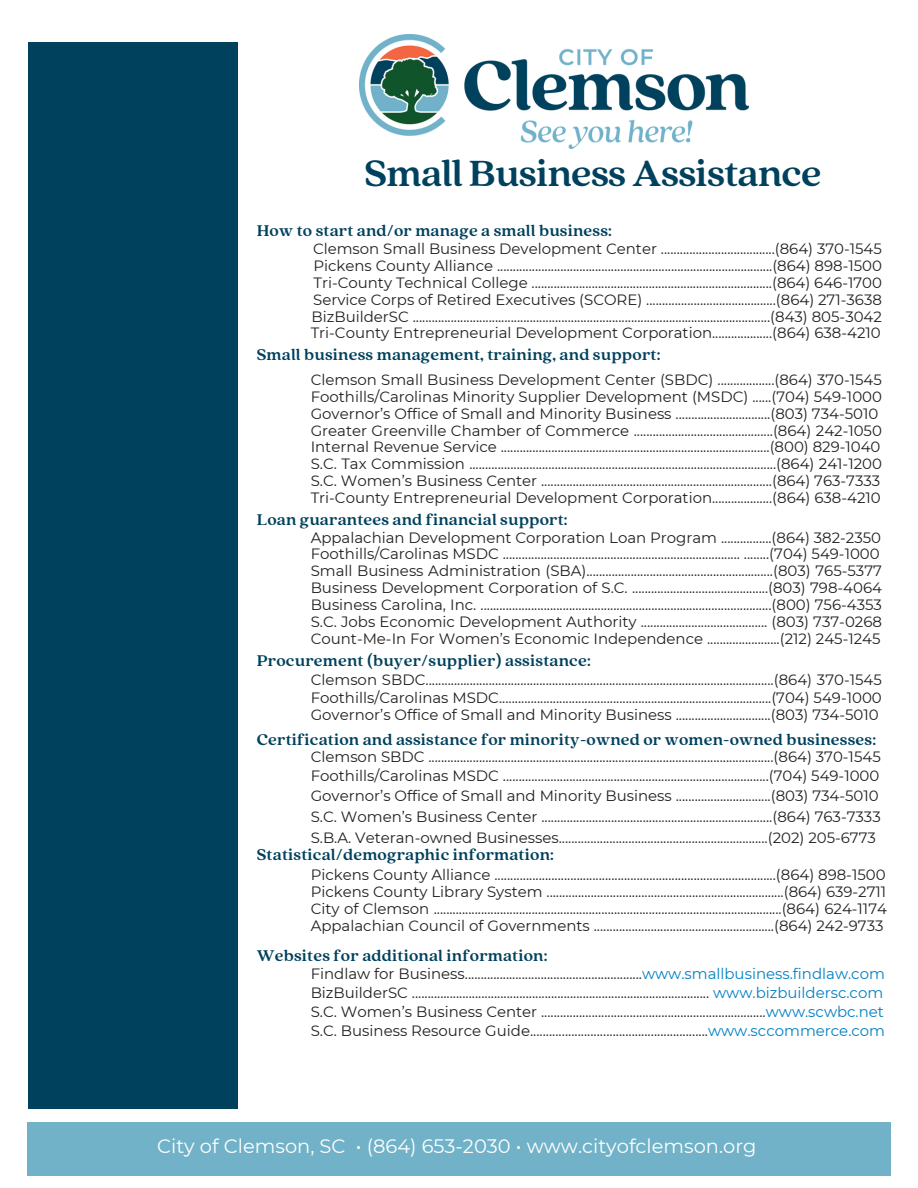
<style>
.page{position:relative;width:918px;height:1188px;background:#fff}
.page>*{position:absolute;margin:0;border:0;box-sizing:border-box;transform-origin:0 0}
.t1{font:700 40.5px "Quincy CF";letter-spacing:-.015em;color:#00415d}
.t2{font:19.5px "Montserrat";color:#fff}
.t3{font:700 17.25px "Quincy CF";letter-spacing:.015em;color:#00415d}
.t4{font:15px/16.8px "Montserrat";color:#231f20}
.s1{color:#0080c3}
</style>
<div class="page">
<div style="left:28px;top:42px;width:209px;height:1066px;background:#00415d"></div>
<div style="left:27px;top:1122px;width:864px;height:54px;background:#71b2c9"></div>
<img style="left:359px;top:35px;width:390px;height:113px">
<p class="t1" style="left:364px;top:147px;width:459px">Small Business Assistance</p>
<p class="t3" style="left:257px;top:219px;width:357px">How to start and/or manage a small business:</p>
<p class="t4" style="left:313px;top:240px;width:570px">Clemson Small Business Development Center ....................................(864) 370-1545<br>Pickens County Alliance .......................................................................................(864) 898-1500</p>
<p class="t4" style="left:313px;top:274px;width:570px">Tri-County Technical College ............................................................................(864) 646-1700</p>
<p class="t4" style="left:312px;top:291px;width:572px">Service Corps of Retired Executives (SCORE) .........................................(864) 271-3638<br>BizBuilderSC .................................................................................................................(843) 805-3042</p>
<p class="t4" style="left:311px;top:325px;width:572px">Tri-County Entrepreneurial Development Corporation...................(864) 638-4210</p>
<p class="t4" style="left:311px;top:371px;width:573px;text-align:justify">Clemson Small Business Development Center (SBDC) ..................(864) 370-1545<br>Foothills/Carolinas Minority Supplier Development (MSDC) ......(704) 549-1000<br>Governor’s Office of Small and Minority Business ..............................(803) 734-5010</p>
<p class="t4" style="left:311px;top:422px;width:573px">Greater Greenville Chamber of Commerce ............................................(864) 242-1050<br>Internal Revenue Service .....................................................................................(800) 829-1040</p>
<p class="t4" style="left:311px;top:455px;width:573px">S.C. Tax Commission .................................................................................................(864) 241-1200<br>S.C. Women’s Business Center .........................................................................(864) 763-7333</p>
<p class="t4" style="left:311px;top:489px;width:572px">Tri-County Entrepreneurial Development Corporation...................(864) 638-4210</p>
<p class="t4" style="left:311px;top:529px;width:572px">Appalachian Development Corporation Loan Program ................(864) 382-2350</p>
<p class="t4" style="left:311px;top:546px;width:570px">Foothills/Carolinas MSDC ........................................................................... ........(704) 549-1000</p>
<p class="t4" style="left:311px;top:563px;width:573px;text-align:justify">Small Business Administration (SBA)...........................................................(803) 765-5377<br>Business Development Corporation of S.C. ...........................................(803) 798-4064<br>Business Carolina, Inc. ............................................................................................(800) 756-4353<br>S.C. Jobs Economic Development Authority ........................................ (803) 737-0268<br>Count-Me-In For Women’s Economic Independence .......................(212) 245-1245</p>
<p class="t4" style="left:311px;top:671px;width:573px;line-height:17.4px">Clemson SBDC..............................................................................................................(864) 370-1545<br>Foothills/Carolinas MSDC......................................................................................(704) 549-1000</p>
<p class="t4" style="left:311px;top:706px;width:570px">Governor’s Office of Small and Minority Business ..............................(803) 734-5010</p>
<p class="t4" style="left:311px;top:748px;width:572px">Clemson SBDC .............................................................................................................(864) 370-1545</p>
<p class="t4" style="left:311px;top:768px;width:570px">Foothills/Carolinas MSDC ....................................................................................(704) 549-1000</p>
<p class="t4" style="left:311px;top:787px;width:570px">Governor’s Office of Small and Minority Business ..............................(803) 734-5010</p>
<p class="t4" style="left:311px;top:808px;width:572px">S.C. Women’s Business Center .........................................................................(864) 763-7333</p>
<p class="t4" style="left:311px;top:829px;width:567px">S.B.A. Veteran-owned Businesses..................................................................(202) 205-6773</p>
<p class="t4" style="left:311px;top:866px;width:576px">Pickens County Alliance .........................................................................................(864) 898-1500</p>
<p class="t4" style="left:311px;top:883px;width:577px">Pickens County Library System ...........................................................................(864) 639-2711</p>
<p class="t4" style="left:311px;top:900px;width:578px">City of Clemson ..............................................................................................................(864) 624-1174<br>Appalachian Council of Governments .........................................................(864) 242-9733</p>
<p class="t4" style="left:311px;top:965px;width:576px">Findlaw for Business........................................................<span class="s1">www.smallbusiness.findlaw.com</span></p>
<p class="t4" style="left:311px;top:984px;width:574px">BizBuilderSC .............................................................................................. <span class="s1">www.bizbuildersc.com</span></p>
<p class="t4" style="left:311px;top:1004px;width:575px">S.C. Women’s Business Center .......................................................................<span class="s1">www.scwbc.net</span></p>
<p class="t4" style="left:311px;top:1023px;width:576px">S.C. Business Resource Guide........................................................<span class="s1">www.sccommerce.com</span></p>
<p class="t3" style="left:257px;top:344px;width:405px">Small business management, training, and support:</p>
<p class="t3" style="left:257px;top:508px;width:312px">Loan guarantees and financial support:</p>
<p class="t3" style="left:257px;top:649px;width:336px">Procurement (buyer/supplier) assistance:</p>
<p class="t3" style="left:257px;top:728px;width:621px">Certification and assistance for minority-owned or women-owned businesses:</p>
<p class="t3" style="left:257px;top:843px;width:299px">Statistical/demographic information:</p>
<p class="t3" style="left:257px;top:944px;width:292px">Websites for additional information:</p>
<p class="t2" style="left:157px;top:1134px;width:601px">City of Clemson, SC • (864) 653-2030 • www.cityofclemson.org</p>
</div>
